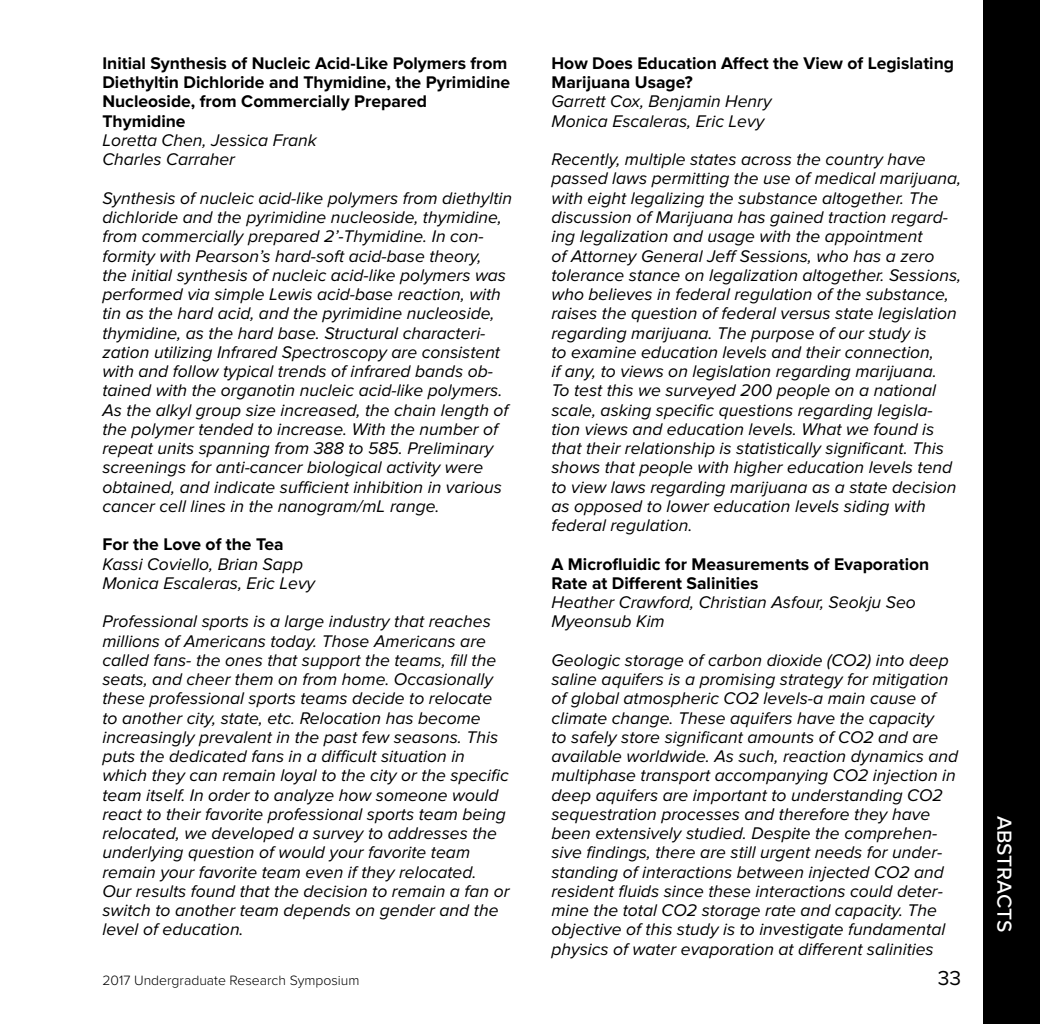
<style>
.page{position:relative;width:1040px;height:1024px;background:#fff}
.page>*{position:absolute;margin:0;border:0;box-sizing:border-box;transform-origin:0 0}
.t1{font:500 21px "Proxima Nova";color:#fff}
.t2{font:21px "Proxima Nova";color:#000}
.t3{font:italic 17.5px/19.2px "Proxima Nova";color:#000}
.t4{font:700 17.5px/19.2px "Proxima Nova";color:#000}
.t5{font:300 14px "Proxima Nova";color:#000}
</style>
<div class="page">
<div style="left:983px;top:0;width:57px;height:1024px;background:#000"></div>
<p class="t4" style="left:102px;top:54px;width:409px">Initial Synthesis of Nucleic Acid-Like Polymers from Diethyltin Dichloride and Thymidine, the Pyrimidine Nucleoside, from Commercially Prepared Thymidine</p>
<p class="t3" style="left:102px;top:131px;width:216px">Loretta Chen, Jessica Frank<br>Charles Carraher</p>
<p class="t3" style="left:102px;top:189px;width:411px">Synthesis of nucleic acid-like polymers from diethyltin dichloride and the pyrimidine nucleoside, thymidine, from commercially prepared 2’-Thymidine. In con&shy;formity with Pearson’s hard-soft acid-base theory,<br>the initial synthesis of nucleic acid-like polymers was performed via simple Lewis acid-base reaction, with tin as the hard acid, and the pyrimidine nucleoside, thymidine, as the hard base. Structural characteri&shy;zation utilizing Infrared Spectroscopy are consistent with and follow typical trends of infrared bands ob&shy;tained with the organotin nucleic acid-like polymers.<br>As the alkyl group size increased, the chain length of the polymer tended to increase. With the number of repeat units spanning from 388 to 585. Preliminary screenings for anti-cancer biological activity were obtained, and indicate sufficient inhibition in various cancer cell lines in the nanogram/mL range.</p>
<p class="t4" style="left:102px;top:536px;width:183px">For the Love of the Tea</p>
<p class="t3" style="left:102px;top:555px;width:214px">Kassi Coviello, Brian Sapp<br>Monica Escaleras, Eric Levy</p>
<p class="t3" style="left:102px;top:613px;width:408px">Professional sports is a large industry that reaches millions of Americans today. Those Americans are called fans- the ones that support the teams, fill the seats, and cheer them on from home. Occasionally these professional sports teams decide to relocate to another city, state, etc. Relocation has become increasingly prevalent in the past few seasons. This puts the dedicated fans in a difficult situation in which they can remain loyal to the city or the specific team itself. In order to analyze how someone would react to their favorite professional sports team being relocated, we developed a survey to addresses the underlying question of would your favorite team remain your favorite team even if they relocated.<br>Our results found that the decision to remain a fan or switch to another team depends on gender and the level of education.</p>
<p class="t4" style="left:551px;top:54px;width:404px">How Does Education Affect the View of Legislating<br>Marijuana Usage?</p>
<p class="t3" style="left:551px;top:93px;width:222px">Garrett Cox, Benjamin Henry<br>Monica Escaleras, Eric Levy</p>
<p class="t3" style="left:551px;top:151px;width:411px">Recently, multiple states across the country have passed laws permitting the use of medical marijuana, with eight legalizing the substance altogether. The discussion of Marijuana has gained traction regard&shy;ing legalization and usage with the appointment<br>of Attorney General Jeff Sessions, who has a zero tolerance stance on legalization altogether. Sessions, who believes in federal regulation of the substance, raises the question of federal versus state legislation regarding marijuana. The purpose of our study is<br>to examine education levels and their connection,<br>if any, to views on legislation regarding marijuana.<br>To test this we surveyed 200 people on a national scale, asking specific questions regarding legisla&shy;tion views and education levels. What we found is that their relationship is statistically significant. This shows that people with higher education levels tend to view laws regarding marijuana as a state decision as opposed to lower education levels siding with federal regulation.</p>
<p class="t4" style="left:551px;top:555px;width:379px">A Microfluidic for Measurements of Evaporation<br>Rate at Different Salinities</p>
<p class="t3" style="left:551px;top:593px;width:366px">Heather Crawford, Christian Asfour, Seokju Seo<br>Myeonsub Kim</p>
<p class="t3" style="left:551px;top:651px;width:408px">Geologic storage of carbon dioxide (CO2) into deep saline aquifers is a promising strategy for mitigation of global atmospheric CO2 levels-a main cause of climate change. These aquifers have the capacity<br>to safely store significant amounts of CO2 and are available worldwide. As such, reaction dynamics and multiphase transport accompanying CO2 injection in deep aquifers are important to understanding CO2 sequestration processes and therefore they have been extensively studied. Despite the comprehen&shy;sive findings, there are still urgent needs for under&shy;standing of interactions between injected CO2 and resident fluids since these interactions could deter&shy;mine the total CO2 storage rate and capacity. The objective of this study is to investigate fundamental physics of water evaporation at different salinities</p>
<p class="t5" style="left:102px;top:972px;width:259px">2017 Undergraduate Research Symposium</p>
<p class="t2" style="left:937px;top:966px;width:25px">33</p>
<p class="t1" style="left:1016px;top:816px;width:118px;rotate:90deg">ABSTRACTS</p>
</div>
